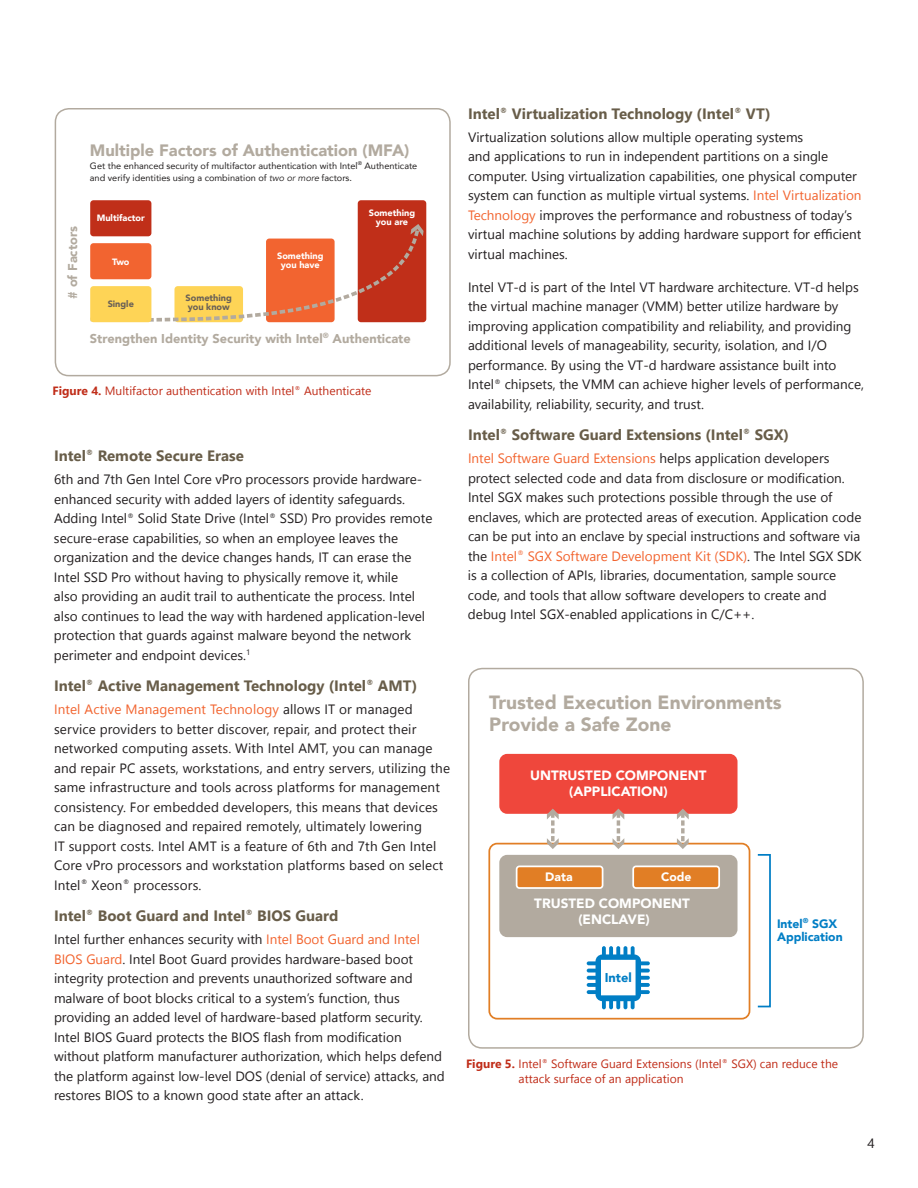
<style>
.page{position:relative;width:918px;height:1188px;background:#fff}
.page>*{position:absolute;margin:0;border:0;box-sizing:border-box;transform-origin:0 0}
.t1{font:900 19.2px/23px "Avenir";color:#b2aa9f}
.t2{font:900 16.5px "Avenir";color:#b2aa9f}
.t3{font:700 15px "Segoe UI";color:#685d49}
.t4{font:13.5px/19.5px "Segoe UI";color:#231f20}
.t5{font:900 13.5px/16.2px "Avenir";color:#fff;text-align:center}
.t6{font:900 12.75px "Avenir";color:#b2aa9f}
.t7{font:900 12.75px "Avenir";color:#007ec5}
.t8{font:900 12.15px/13px "Avenir";color:#007ec5}
.t9{font:900 12.15px "Avenir";color:#fff}
.t10{font:12px/15px "Segoe UI";color:#c02d19}
.t11{font:9.15px/12.8px "Avenir";color:#211e1e}
.t12{font:900 9.15px/9.1px "Avenir";color:#fff;text-align:center}
.t13{font:900 9.15px/9.1px "Avenir";color:#696057}
.s1{font-style:italic}
.s2{font-weight:700}
.s3{color:#f2642f}
</style>
<div class="page">
<div style="left:358px;top:200px;width:68px;height:122px;background:#c02f19;border-radius:3px"></div>
<svg style="left:90px;top:224px;width:334px;height:99px"></svg>
<div style="left:90px;top:200px;width:61px;height:36px;background:#c02f19;border-radius:3px"></div>
<div style="left:90px;top:243px;width:61px;height:36px;background:#f26430;border-radius:3px"></div>
<div style="left:90px;top:286px;width:61px;height:36px;background:#fed456;border-radius:3px"></div>
<div style="left:55px;top:108px;width:396px;height:268px;border:2px solid #b2aa9f;border-radius:14px"></div>
<svg style="left:587px;top:946px;width:63px;height:63px"></svg>
<div style="left:499px;top:855px;width:239px;height:82px;background:#b2aa9f;border-radius:8px"></div>
<div style="left:499px;top:754px;width:239px;height:60px;background:#ef473c;border-radius:8px"></div>
<div style="left:517px;top:866px;width:86px;height:22px;background:#e17e25;border-radius:3px"></div>
<div style="left:516px;top:866px;width:87px;height:23px;border:2px solid #fff;border-radius:3px"></div>
<div style="left:633px;top:866px;width:86px;height:22px;background:#e17e25;border-radius:3px"></div>
<div style="left:632px;top:866px;width:88px;height:23px;border:2px solid #fff;border-radius:3px"></div>
<div style="left:488px;top:843px;width:262px;height:177px;border:2px solid #e17e25;border-radius:8px"></div>
<svg style="left:547px;top:809px;width:12px;height:40px"></svg>
<svg style="left:613px;top:809px;width:11px;height:40px"></svg>
<svg style="left:677px;top:809px;width:12px;height:40px"></svg>
<div style="left:757px;top:854px;width:14px;height:153px;border:2px solid #007ec5"></div>
<div style="left:468px;top:668px;width:396px;height:381px;border:2px solid #b2aa9f;border-radius:14px"></div>
<p class="t6" style="left:62px;top:299px;width:74px;rotate:-90deg"># of Factors</p>
<p class="t2" style="left:90px;top:136px;width:321px">Multiple Factors of Authentication (MFA)</p>
<p class="t11" style="left:90px;top:159px;width:329px">Get the enhanced security of multifactor authentication with Intel<sup>®</sup> Authenticate and verify identities using a combination of <span class="s1">two or more</span> factors.</p>
<p class="t12" style="left:97px;top:213px;width:50px">Multifactor</p>
<p class="t12" style="left:112px;top:257px;width:19px">Two</p>
<p class="t13" style="left:108px;top:299px;width:28px">Single</p>
<p class="t13" style="left:186px;top:293px;width:48px">Something you know</p>
<p class="t12" style="left:277px;top:251px;width:48px">Something you have</p>
<p class="t12" style="left:369px;top:208px;width:48px">Something you are</p>
<p class="t6" style="left:90px;top:327px;width:322px">Strengthen Identity Security with Intel<sup>®</sup> Authenticate</p>
<p class="t10" style="left:52px;top:383px;width:320px"><span class="s2">Figure 4.</span> Multifactor authentication with Intel<sup>®</sup> Authenticate</p>
<p class="t3" style="left:54px;top:445px;width:191px">Intel<sup>®</sup> Remote Secure Erase</p>
<p class="t4" style="left:54px;top:469px;width:380px">6th and 7th Gen Intel Core vPro processors provide hardware&shy;enhanced security with added layers of identity safeguards.<br>Adding Intel<sup>®</sup> Solid State Drive (Intel<sup>®</sup> SSD) Pro provides remote secure-erase capabilities, so when an employee leaves the organization and the device changes hands, IT can erase the Intel SSD Pro without having to physically remove it, while<br>also providing an audit trail to authenticate the process. Intel also continues to lead the way with hardened application-level protection that guards against malware beyond the network perimeter and endpoint devices.<sup>1</sup></p>
<p class="t3" style="left:54px;top:675px;width:365px">Intel<sup>®</sup> Active Management Technology (Intel<sup>®</sup> AMT)</p>
<p class="t4" style="left:54px;top:699px;width:398px"><span class="s3">Intel Active Management Technology</span> allows IT or managed service providers to better discover, repair, and protect their networked computing assets. With Intel AMT, you can manage and repair PC assets, workstations, and entry servers, utilizing the same infrastructure and tools across platforms for management consistency. For embedded developers, this means that devices can be diagnosed and repaired remotely, ultimately lowering<br>IT support costs. Intel AMT is a feature of 6th and 7th Gen Intel Core vPro processors and workstation platforms based on select Intel<sup>®</sup> Xeon<sup>®</sup> processors.</p>
<p class="t3" style="left:54px;top:905px;width:286px">Intel<sup>®</sup> Boot Guard and Intel<sup>®</sup> BIOS Guard</p>
<p class="t4" style="left:54px;top:929px;width:392px">Intel further enhances security with <span class="s3">Intel Boot Guard and Intel BIOS Guard</span>. Intel Boot Guard provides hardware-based boot integrity protection and prevents unauthorized software and malware of boot blocks critical to a system’s function, thus providing an added level of hardware-based platform security.<br>Intel BIOS Guard protects the BIOS flash from modification without platform manufacturer authorization, which helps defend the platform against low-level DOS (denial of service) attacks, and restores BIOS to a known good state after an attack.</p>
<p class="t3" style="left:468px;top:102px;width:304px">Intel<sup>®</sup> Virtualization Technology (Intel<sup>®</sup> VT)</p>
<p class="t4" style="left:468px;top:127px;width:395px">Virtualization solutions allow multiple operating systems<br>and applications to run in independent partitions on a single computer. Using virtualization capabilities, one physical computer system can function as multiple virtual systems. <span class="s3">Intel Virtualization Technology</span> improves the performance and robustness of today’s virtual machine solutions by adding hardware support for efficient virtual machines.</p>
<p class="t4" style="left:468px;top:277px;width:398px">Intel VT-d is part of the Intel VT hardware architecture. VT-d helps the virtual machine manager (VMM) better utilize hardware by improving application compatibility and reliability, and providing additional levels of manageability, security, isolation, and I/O performance. By using the VT-d hardware assistance built into Intel<sup>®</sup> chipsets, the VMM can achieve higher levels of performance, availability, reliability, security, and trust.</p>
<p class="t3" style="left:468px;top:424px;width:323px">Intel<sup>®</sup> Software Guard Extensions (Intel<sup>®</sup> SGX)</p>
<p class="t4" style="left:468px;top:448px;width:395px"><span class="s3">Intel Software Guard Extensions</span> helps application developers protect selected code and data from disclosure or modification.<br>Intel SGX makes such protections possible through the use of enclaves, which are protected areas of execution. Application code can be put into an enclave by special instructions and software via the <span class="s3">Intel</span><sup>®</sup> <span class="s3">SGX Software Development Kit (SDK)</span>. The Intel SGX SDK is a collection of APIs, libraries, documentation, sample source code, and tools that allow software developers to create and debug Intel SGX-enabled applications in C/C++.</p>
<h1 class="t1" style="left:489px;top:690px;width:294px">Trusted Execution Environments<br>Provide a Safe Zone</h1>
<p class="t5" style="left:530px;top:766px;width:178px">UNTRUSTED COMPONENT (APPLICATION)</p>
<p class="t9" style="left:545px;top:866px;width:29px">Data</p>
<p class="t9" style="left:661px;top:866px;width:32px">Code</p>
<p class="t5" style="left:534px;top:895px;width:157px">TRUSTED COMPONENT (ENCLAVE)</p>
<p class="t7" style="left:605px;top:967px;width:28px">Intel</p>
<p class="t8" style="left:777px;top:916px;width:67px">Intel<sup>®</sup> SGX<br>Application</p>
<p class="t10" style="left:519px;top:1056px;width:321px;text-indent:-53px"><span class="s2">Figure 5.</span> Intel<sup>®</sup> Software Guard Extensions (Intel<sup>®</sup> SGX) can reduce the attack surface of an application</p>
<p class="t4" style="left:868px;top:1133px;width:9px">4</p>
</div>
